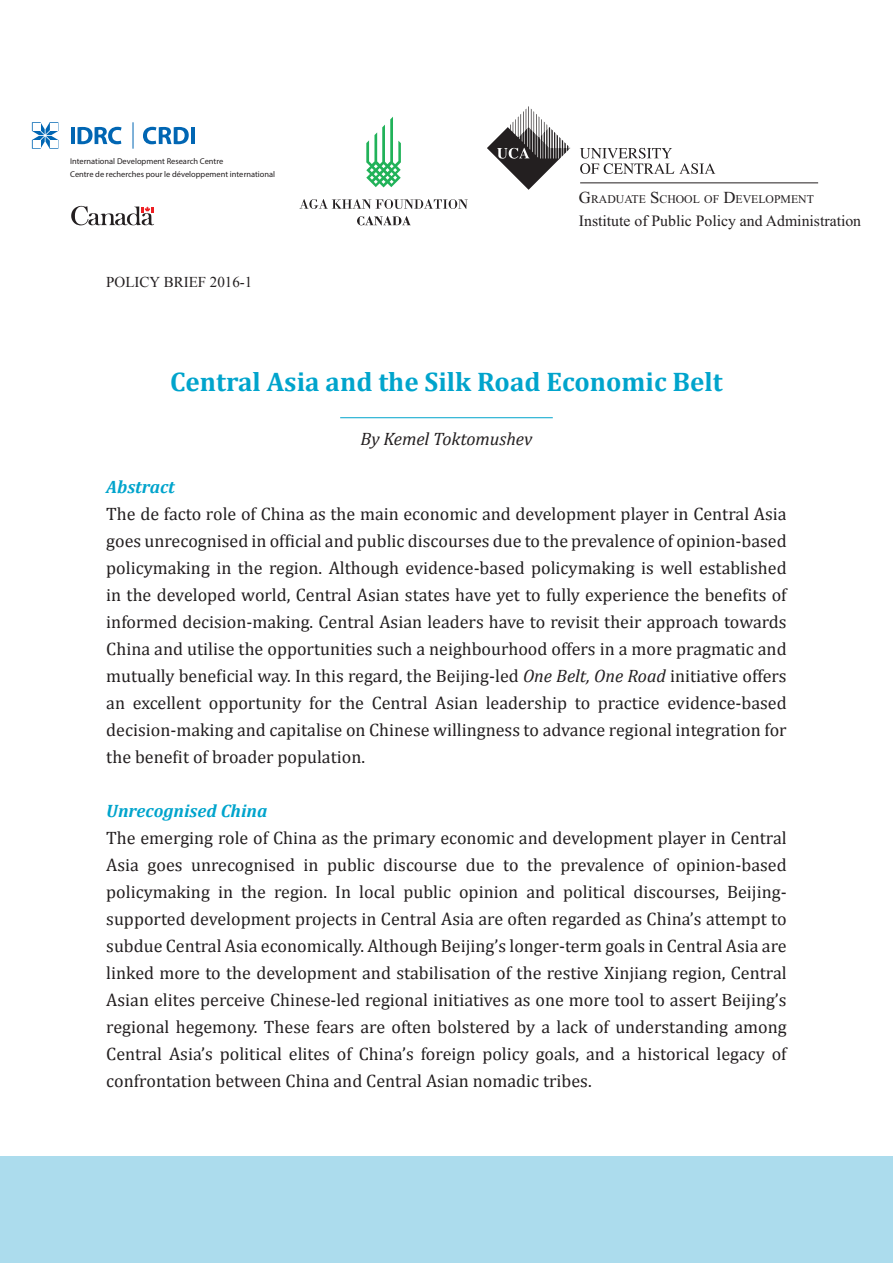
<style>
.page{position:relative;width:893px;height:1263px;background:#fff}
.page>*{position:absolute;margin:0;border:0;box-sizing:border-box;transform-origin:0 0}
.t1{font:700 27px "Cambria";color:#00a4cc}
.t2{font:18px/27px "Cambria";color:#231f20;text-align:justify}
.t3{font:italic 700 18px "Cambria";color:#00a4cc}
.t4{font:italic 18px "Cambria";color:#231f20}
.t5{font:15.75px "Times New Roman";color:#231f20}
.t6{font:15px "Times New Roman";color:#231f20}
.t7{font:11.7px "Times New Roman";color:#231f20}
.t8{font:8.4px/12.9px "Myriad Pro";color:#231f20}
.s1{font-size:16.8px}
.s2{font-style:italic}
</style>
<div class="page">
<div style="left:0;top:1157px;width:893px;height:106px;background:#acdced"></div>
<hr style="left:340px;top:417px;width:213px;height:1px;background:#00a4cc">
<svg style="left:32px;top:122px;width:26px;height:27px"></svg>
<hr style="left:71px;top:127px;width:4px;height:17px;background:#0166b3">
<svg style="left:78px;top:127px;width:44px;height:17px"></svg>
<svg style="left:143px;top:127px;width:46px;height:17px"></svg>
<hr style="left:191px;top:127px;width:4px;height:17px;background:#0166b3">
<svg style="left:133px;top:122px;width:1px;height:27px"></svg>
<div style="left:33px;top:123px;width:7px;height:8px;background:#fff"></div>
<div style="left:50px;top:123px;width:8px;height:8px;background:#fff"></div>
<div style="left:33px;top:140px;width:7px;height:8px;background:#fff"></div>
<div style="left:50px;top:140px;width:8px;height:8px;background:#fff"></div>
<svg style="left:71px;top:206px;width:83px;height:19px"></svg>
<svg style="left:487px;top:106px;width:83px;height:84px"></svg>
<svg style="left:580px;top:148px;width:135px;height:26px"></svg>
<hr style="left:580px;top:183px;width:238px;height:1px;background:#231f20">
<svg style="left:366px;top:117px;width:35px;height:70px"></svg>
<svg style="left:299px;top:199px;width:169px;height:10px"></svg>
<svg style="left:357px;top:216px;width:54px;height:9px"></svg>
<p class="t8" style="left:70px;top:154px;width:207px">International Development Research Centre<br>Centre de recherches pour le développement international</p>
<p class="t6" style="left:106px;top:272px;width:148px">POLICY BRIEF 2016-1</p>
<p class="t7" style="left:579px;top:191px;width:237px"><span class="s1">G</span>RADUATE <span class="s1">S</span>CHOOL OF <span class="s1">D</span>EVELOPMENT</p>
<p class="t5" style="left:579px;top:210px;width:284px">Institute of Public Policy and Administration</p>
<h1 class="t1" style="left:170px;top:363px;width:554px">Central Asia and the Silk Road Economic Belt</h1>
<p class="t4" style="left:360px;top:426px;width:173px">By Kemel Toktomushev</p>
<p class="t3" style="left:106px;top:474px;width:70px">Abstract</p>
<p class="t2" style="left:106px;top:501px;width:682px">The de facto role of China as the main economic and development player in Central Asia goes unrecognised in official and public discourses due to the prevalence of opinion-based policymaking in the region. Although evidence-based policymaking is well established in the developed world, Central Asian states have yet to fully experience the benefits of informed decision-making. Central Asian leaders have to revisit their approach towards China and utilise the opportunities such a neighbourhood offers in a more pragmatic and mutually beneficial way. In this regard, the Beijing-led <span class="s2">One Belt, One Road</span> initiative offers an excellent opportunity for the Central Asian leadership to practice evidence-based decision-making and capitalise on Chinese willingness to advance regional integration for the benefit of broader population.</p>
<p class="t3" style="left:106px;top:798px;width:162px">Unrecognised China</p>
<p class="t2" style="left:106px;top:825px;width:682px">The emerging role of China as the primary economic and development player in Central Asia goes unrecognised in public discourse due to the prevalence of opinion-based policymaking in the region. In local public opinion and political discourses, Beijing&shy;supported development projects in Central Asia are often regarded as China’s attempt to subdue Central Asia economically. Although Beijing’s longer-term goals in Central Asia are linked more to the development and stabilisation of the restive Xinjiang region, Central Asian elites perceive Chinese-led regional initiatives as one more tool to assert Beijing’s regional hegemony. These fears are often bolstered by a lack of understanding among Central Asia’s political elites of China’s foreign policy goals, and a historical legacy of confrontation between China and Central Asian nomadic tribes.</p>
</div>
